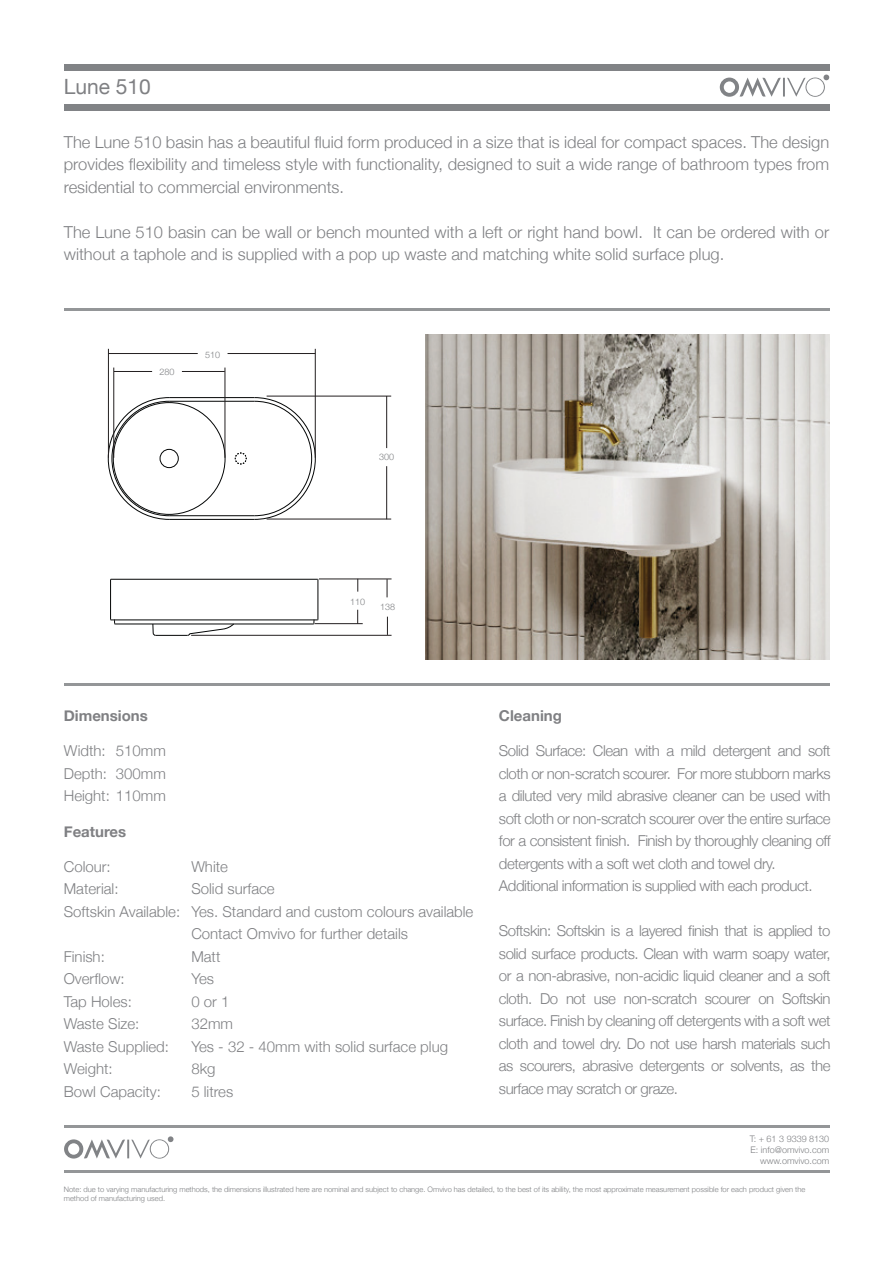
<style>
.page{position:relative;width:893px;height:1263px;background:#fff}
.page>*{position:absolute;margin:0;border:0;box-sizing:border-box;transform-origin:0 0}
.t1{font:21px "Helvetica Neue";color:#7f8083}
.t2{font:300 16.5px/22.5px "Helvetica Neue";color:#7f8083;text-align:justify}
.t3{font:300 15px/22.5px "Helvetica Neue";color:#7f8083;text-align:justify}
.t4{font:300 15px "Helvetica Neue";letter-spacing:-.03em;color:#7f8083}
.t5{font:700 15px "Helvetica Neue";color:#7f8083}
.t6{font:300 9px "Helvetica Neue";color:#7f8083}
.t7{font:300 7.5px/9px "Helvetica Neue";color:#7f8083}
</style>
<div class="page">
<div style="left:64px;top:104px;width:765px;height:7px;background:#818386"></div>
<div style="left:64px;top:64px;width:765px;height:6px;background:#818386"></div>
<svg style="left:720px;top:74px;width:109px;height:23px"></svg>
<hr style="left:64px;top:308px;width:765px;height:2px;background:#949698">
<hr style="left:64px;top:683px;width:765px;height:3px;background:#949698">
<hr style="left:64px;top:1171px;width:765px;height:2px;background:#949698">
<hr style="left:64px;top:1125px;width:765px;height:2px;background:#949698">
<svg style="left:64px;top:1136px;width:109px;height:22px"></svg>
<div style="left:160px;top:449px;width:19px;height:19px;border:1px solid #030505;border-radius:50%"></div>
<hr style="left:169px;top:519px;width:85px;height:1px;background:#030505">
<hr style="left:169px;top:515px;width:85px;height:1px;background:#030505">
<hr style="left:169px;top:401px;width:85px;height:1px;background:#030505">
<hr style="left:169px;top:397px;width:85px;height:1px;background:#030505">
<svg style="left:254px;top:397px;width:62px;height:123px"></svg>
<svg style="left:108px;top:397px;width:62px;height:123px"></svg>
<svg style="left:235px;top:452px;width:12px;height:13px"></svg>
<img style="left:425px;top:334px;width:404px;height:326px">
<hr style="left:318px;top:580px;width:1px;height:39px;background:#030505">
<hr style="left:156px;top:635px;width:31px;height:1px;background:#030505">
<hr style="left:115px;top:624px;width:198px;height:1px;background:#030505">
<hr style="left:111px;top:619px;width:206px;height:1px;background:#030505">
<hr style="left:111px;top:579px;width:206px;height:1px;background:#030505">
<hr style="left:110px;top:580px;width:1px;height:39px;background:#030505">
<svg style="left:187px;top:623px;width:48px;height:13px"></svg>
<svg style="left:152px;top:624px;width:4px;height:12px"></svg>
<svg style="left:110px;top:619px;width:6px;height:6px"></svg>
<svg style="left:313px;top:619px;width:6px;height:6px"></svg>
<hr style="left:108px;top:353px;width:90px;height:1px;background:#231f20">
<hr style="left:114px;top:371px;width:38px;height:1px;background:#231f20">
<hr style="left:228px;top:353px;width:87px;height:1px;background:#231f20">
<hr style="left:182px;top:371px;width:43px;height:1px;background:#231f20">
<hr style="left:108px;top:349px;width:1px;height:109px;background:#231f20">
<hr style="left:114px;top:368px;width:1px;height:90px;background:#231f20">
<hr style="left:315px;top:349px;width:1px;height:109px;background:#231f20">
<hr style="left:225px;top:368px;width:1px;height:90px;background:#231f20">
<hr style="left:386px;top:396px;width:1px;height:52px;background:#231f20">
<svg style="left:358px;top:580px;width:1px;height:12px"></svg>
<svg style="left:387px;top:580px;width:1px;height:17px"></svg>
<svg style="left:387px;top:617px;width:1px;height:18px"></svg>
<hr style="left:386px;top:466px;width:1px;height:53px;background:#231f20">
<svg style="left:357px;top:610px;width:1px;height:13px"></svg>
<hr style="left:267px;top:396px;width:124px;height:1px;background:#231f20">
<hr style="left:319px;top:579px;width:73px;height:1px;background:#231f20">
<hr style="left:267px;top:519px;width:124px;height:1px;background:#231f20">
<hr style="left:315px;top:623px;width:48px;height:1px;background:#231f20">
<hr style="left:191px;top:635px;width:201px;height:1px;background:#231f20">
<p class="t1" style="left:64px;top:74px;width:89px">Lune 510</p>
<p class="t2" style="left:64px;top:130px;width:767px">The Lune 510 basin has a beautiful fluid form produced in a size that is ideal for compact spaces. The design provides flexibility and timeless style with functionality, designed to suit a wide range of bathroom types from residential to commercial environments.</p>
<p class="t2" style="left:64px;top:220px;width:767px">The Lune 510 basin can be wall or bench mounted with a left or right hand bowl. It can be ordered with or without a taphole and is supplied with a pop up waste and matching white solid surface plug.</p>
<p class="t6" style="left:160px;top:366px;width:17px">280</p>
<p class="t6" style="left:205px;top:349px;width:17px">510</p>
<p class="t6" style="left:379px;top:451px;width:17px">300</p>
<p class="t6" style="left:350px;top:596px;width:17px">110</p>
<p class="t6" style="left:380px;top:601px;width:17px">138</p>
<p class="t5" style="left:64px;top:707px;width:86px">Dimensions</p>
<p class="t5" style="left:499px;top:707px;width:65px">Cleaning</p>
<p class="t3" style="left:64px;top:739px;width:44px">Width:</p>
<p class="t3" style="left:64px;top:762px;width:45px">Depth:</p>
<p class="t3" style="left:64px;top:784px;width:104px">Height: 110mm</p>
<p class="t3" style="left:499px;top:739px;width:333px">Solid Surface: Clean with a mild detergent and soft cloth or non-scratch scourer. For more stubborn marks a diluted very mild abrasive cleaner can be used with soft cloth or non-scratch scourer over the entire surface for a consistent finish. Finish by thoroughly cleaning off detergents with a soft wet cloth and towel dry.</p>
<p class="t4" style="left:499px;top:877px;width:315px">Additional information is supplied with each product.</p>
<p class="t3" style="left:499px;top:919px;width:333px">Softskin: Softskin is a layered finish that is applied to solid surface products. Clean with warm soapy water, or a non-abrasive, non-acidic liquid cleaner and a soft cloth. Do not use non-scratch scourer on Softskin surface. Finish by cleaning off detergents with a soft wet cloth and towel dry. Do not use harsh materials such as scourers, abrasive detergents or solvents, as the surface may scratch or graze.</p>
<p class="t3" style="left:116px;top:739px;width:52px">510mm</p>
<p class="t3" style="left:116px;top:762px;width:52px">300mm</p>
<p class="t5" style="left:64px;top:822px;width:64px">Features</p>
<p class="t3" style="left:64px;top:855px;width:48px">Colour:</p>
<p class="t3" style="left:64px;top:877px;width:56px">Material:</p>
<p class="t3" style="left:64px;top:900px;width:118px">Softskin Available:</p>
<p class="t3" style="left:64px;top:945px;width:43px">Finish:</p>
<p class="t3" style="left:64px;top:967px;width:62px">Overflow:</p>
<p class="t3" style="left:64px;top:990px;width:70px">Tap Holes:</p>
<p class="t3" style="left:64px;top:1012px;width:77px">Waste Size:</p>
<p class="t3" style="left:64px;top:1035px;width:107px">Waste Supplied:</p>
<p class="t3" style="left:64px;top:1057px;width:50px">Weight:</p>
<p class="t3" style="left:64px;top:1080px;width:99px">Bowl Capacity:</p>
<p class="t3" style="left:191px;top:855px;width:38px">White</p>
<p class="t3" style="left:191px;top:877px;width:85px">Solid surface</p>
<p class="t3" style="left:191px;top:900px;width:284px">Yes. Standard and custom colours available</p>
<p class="t3" style="left:191px;top:922px;width:218px">Contact Omvivo for further details</p>
<p class="t3" style="left:191px;top:945px;width:31px">Matt</p>
<p class="t3" style="left:191px;top:967px;width:24px">Yes</p>
<p class="t3" style="left:191px;top:990px;width:40px">0 or 1</p>
<p class="t3" style="left:191px;top:1012px;width:43px">32mm</p>
<p class="t3" style="left:191px;top:1035px;width:258px">Yes - 32 - 40mm with solid surface plug</p>
<p class="t3" style="left:191px;top:1057px;width:26px">8kg</p>
<p class="t3" style="left:191px;top:1080px;width:43px">5 litres</p>
<p class="t6" style="left:750px;top:1133px;width:81px">T: + 61 3 9339 8130</p>
<p class="t6" style="left:751px;top:1144px;width:80px">E: info@omvivo.com</p>
<p class="t6" style="left:760px;top:1155px;width:71px">www.omvivo.com</p>
<p class="t7" style="left:64px;top:1185px;width:743px">Note: due to varying manufacturing methods, the dimensions illustrated here are nominal and subject to change. Omvivo has detailed, to the best of its ability, the most approximate measurement possible for each product given the method of manufacturing used.</p>
</div>
